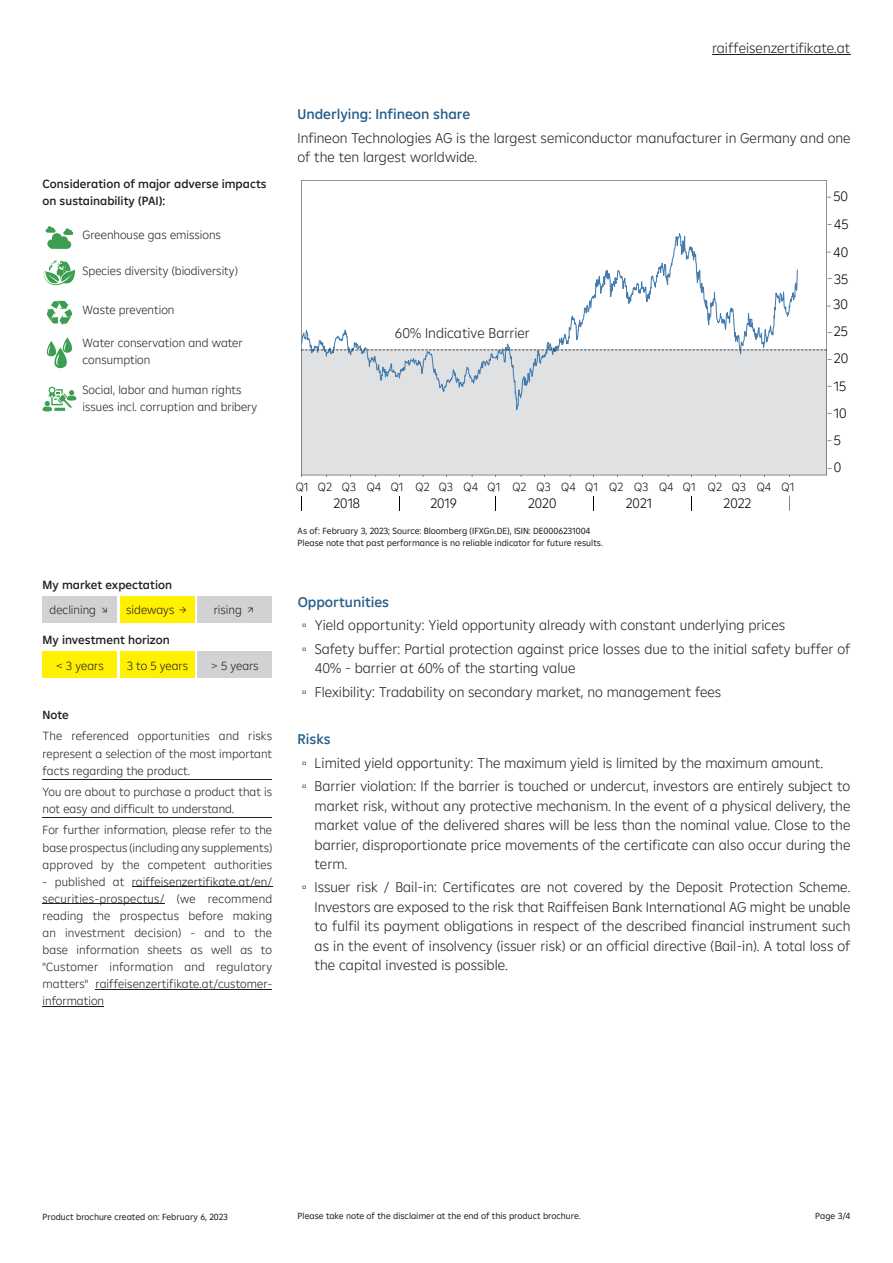
<style>
.page{position:relative;width:893px;height:1263px;background:#fff}
.page>*{position:absolute;margin:0;border:0;box-sizing:border-box;transform-origin:0 0}
.t1{font:300 14.25px/19.4px "Amalia";color:#231f20}
.t2{font:500 14.25px "Amalia";color:#285f88}
.t3{font:300 13.8px "Amalia";letter-spacing:.005em;color:#000001}
.t4{font:300 12px/17.1px "Amalia";color:#231f20;text-align:justify}
.t5{font:500 12px/17.1px "Amalia";color:#231f20}
.t6{font:300 12px "Amalia";letter-spacing:.005em;color:#111314}
.t7{font:9px/12px "Amalia";color:#231f20}
.s1{font-weight:500;color:#285f88}
.s2{font-family:"Trebuchet MS";font-weight:400}
</style>
<div class="page">
<svg style="left:301px;top:496px;width:1px;height:15px"></svg>
<svg style="left:399px;top:496px;width:1px;height:15px"></svg>
<svg style="left:495px;top:496px;width:1px;height:15px"></svg>
<svg style="left:593px;top:496px;width:1px;height:15px"></svg>
<svg style="left:691px;top:496px;width:1px;height:15px"></svg>
<svg style="left:789px;top:495px;width:1px;height:16px"></svg>
<svg style="left:301px;top:180px;width:526px;height:295px;fill:#e0e1e3"></svg>
<svg style="left:301px;top:233px;width:497px;height:177px"></svg>
<hr style="left:712px;top:54px;width:138px;height:1px;background:#231f20">
<hr style="left:43px;top:779px;width:229px;height:1px;background:#231f20">
<hr style="left:43px;top:817px;width:229px;height:1px;background:#231f20">
<hr style="left:132px;top:886px;width:140px;height:1px;background:#231f20">
<hr style="left:43px;top:903px;width:122px;height:1px;background:#231f20">
<hr style="left:96px;top:989px;width:176px;height:1px;background:#231f20">
<hr style="left:43px;top:1006px;width:61px;height:1px;background:#231f20">
<div style="left:43px;top:596px;width:74px;height:26px;background:#d1d2d4"></div>
<div style="left:198px;top:596px;width:74px;height:26px;background:#d1d2d4"></div>
<div style="left:120px;top:596px;width:75px;height:26px;background:#fff101"></div>
<div style="left:43px;top:651px;width:74px;height:27px;background:#fff101"></div>
<div style="left:198px;top:651px;width:74px;height:27px;background:#d1d2d4"></div>
<div style="left:120px;top:651px;width:75px;height:27px;background:#fff101"></div>
<svg style="left:46px;top:337px;width:27px;height:31px"></svg>
<svg style="left:46px;top:226px;width:27px;height:23px"></svg>
<svg style="left:44px;top:260px;width:31px;height:25px"></svg>
<svg style="left:47px;top:300px;width:25px;height:25px"></svg>
<svg style="left:42px;top:387px;width:34px;height:24px"></svg>
<svg style="left:301px;top:350px;width:526px;height:1px"></svg>
<p class="t5" style="left:43px;top:175px;width:226px">Consideration of major adverse impacts on sustainability (PAI):</p>
<p class="t4" style="left:83px;top:226px;width:140px">Greenhouse gas emissions</p>
<p class="t4" style="left:83px;top:262px;width:157px">Species diversity (biodiversity)</p>
<p class="t4" style="left:83px;top:300px;width:93px">Waste prevention</p>
<p class="t4" style="left:83px;top:334px;width:162px">Water conservation and water consumption</p>
<p class="t4" style="left:83px;top:381px;width:176px">Social, labor and human rights issues incl. corruption and bribery</p>
<p class="t5" style="left:43px;top:576px;width:131px">My market expectation</p>
<p class="t4" style="left:50px;top:600px;width:48px">declining</p>
<p class="t4" style="left:126px;top:600px;width:50px">sideways</p>
<p class="t4" style="left:214px;top:600px;width:30px">rising</p>
<p class="t5" style="left:43px;top:631px;width:129px">My investment horizon</p>
<p class="t4" style="left:56px;top:656px;width:49px">&lt; 3 years</p>
<p class="t4" style="left:127px;top:656px;width:63px">3 to 5 years</p>
<p class="t4" style="left:211px;top:656px;width:49px">&gt; 5 years</p>
<p class="t5" style="left:43px;top:706px;width:28px">Note</p>
<p class="t4" style="left:43px;top:727px;width:231px">The referenced opportunities and risks represent a selection of the most important facts regarding the product.</p>
<p class="t4" style="left:43px;top:783px;width:231px">You are about to purchase a product that is not easy and difficult to understand.</p>
<p class="t4" style="left:43px;top:821px;width:231px">For further information, please refer to the base prospectus (including any supplements) approved by the competent authorities</p>
<p class="t4" style="left:43px;top:872px;width:231px">- published at raiffeisenzertifikate.at/en/ securities-prospectus/ (we recommend reading the prospectus before making an investment decision) - and to the base information sheets as well as to "Customer information and regulatory matters" raiffeisenzertifikate.at/customer&shy;information</p>
<p class="t1" style="left:712px;top:38px;width:140px">raiffeisenzertifikate.at</p>
<p class="t2" style="left:298px;top:105px;width:174px">Underlying: Infineon share</p>
<p class="t1" style="left:298px;top:127px;width:555px">Infineon Technologies AG is the largest semiconductor manufacturer in Germany and one of the ten largest worldwide.</p>
<p class="t3" style="left:833px;top:187px;width:16px">50</p>
<p class="t3" style="left:834px;top:215px;width:16px">45</p>
<p class="t3" style="left:833px;top:244px;width:17px">40</p>
<p class="t3" style="left:834px;top:270px;width:16px">35</p>
<p class="t1" style="left:395px;top:323px;width:136px">60% Indicative Barrier</p>
<p class="t6" style="left:296px;top:479px;width:500px">Q1 Q2 Q3 Q4 Q1 Q2 Q3 Q4 Q1 Q2 Q3 Q4 Q1 Q2 Q3 Q4 Q1 Q2 Q3 Q4 Q1</p>
<p class="t3" style="left:334px;top:494px;width:28px">2018</p>
<p class="t3" style="left:430px;top:494px;width:28px">2019</p>
<p class="t3" style="left:528px;top:494px;width:30px">2020</p>
<p class="t3" style="left:626px;top:494px;width:27px">2021</p>
<p class="t3" style="left:724px;top:494px;width:29px">2022</p>
<p class="t7" style="left:298px;top:525px;width:307px">As of: February 3, 2023; Source: Bloomberg (IFXGn.DE), ISIN: DE0006231004<br>Please note that past performance is no reliable indicator for future results.</p>
<p class="t3" style="left:833px;top:296px;width:16px">30</p>
<p class="t3" style="left:834px;top:322px;width:15px">25</p>
<p class="t3" style="left:834px;top:349px;width:16px">20</p>
<p class="t3" style="left:834px;top:377px;width:14px">15</p>
<p class="t3" style="left:834px;top:404px;width:14px">10</p>
<p class="t3" style="left:834px;top:431px;width:9px">5</p>
<p class="t3" style="left:834px;top:458px;width:9px">0</p>
<p class="t1" style="left:298px;top:589px;width:554px;line-height:23.5px"><span class="s1">Opportunities<br></span><span class="s2">▫</span> Yield opportunity: Yield opportunity already with constant underlying prices<br><span class="s2">▫</span> Safety buffer: Partial protection against price losses due to the initial safety buffer of</p>
<p class="t1" style="left:302px;top:656px;width:421px;line-height:23.5px;text-indent:13px">40% - barrier at 60% of the starting value<br><span class="s2">▫</span> Flexibility: Tradability on secondary market, no management fees</p>
<p class="t1" style="left:298px;top:727px;width:554px;line-height:23.5px"><span class="s1">Risks<br></span><span class="s2">▫</span> Limited yield opportunity: The maximum yield is limited by the maximum amount.<br><span class="s2">▫</span> Barrier violation: If the barrier is touched or undercut, investors are entirely subject to</p>
<p class="t1" style="left:315px;top:795px;width:537px;text-align:justify">market risk, without any protective mechanism. In the event of a physical delivery, the market value of the delivered shares will be less than the nominal value. Close to the barrier, disproportionate price movements of the certificate can also occur during the term.</p>
<p class="t1" style="left:315px;top:877px;width:537px;text-align:justify;text-indent:-13px"><span class="s2">▫</span> Issuer risk / Bail-in: Certificates are not covered by the Deposit Protection Scheme.<br>Investors are exposed to the risk that Raiffeisen Bank International AG might be unable to fulfil its payment obligations in respect of the described financial instrument such as in the event of insolvency (issuer risk) or an official directive (Bail-in). A total loss of the capital invested is possible.</p>
<p class="t7" style="left:43px;top:1211px;width:187px">Product brochure created on: February 6, 2023</p>
<p class="t7" style="left:298px;top:1209px;width:285px">Please take note of the disclaimer at the end of this product brochure.</p>
<p class="t7" style="left:815px;top:1209px;width:37px">Page 3/4</p>
</div>
